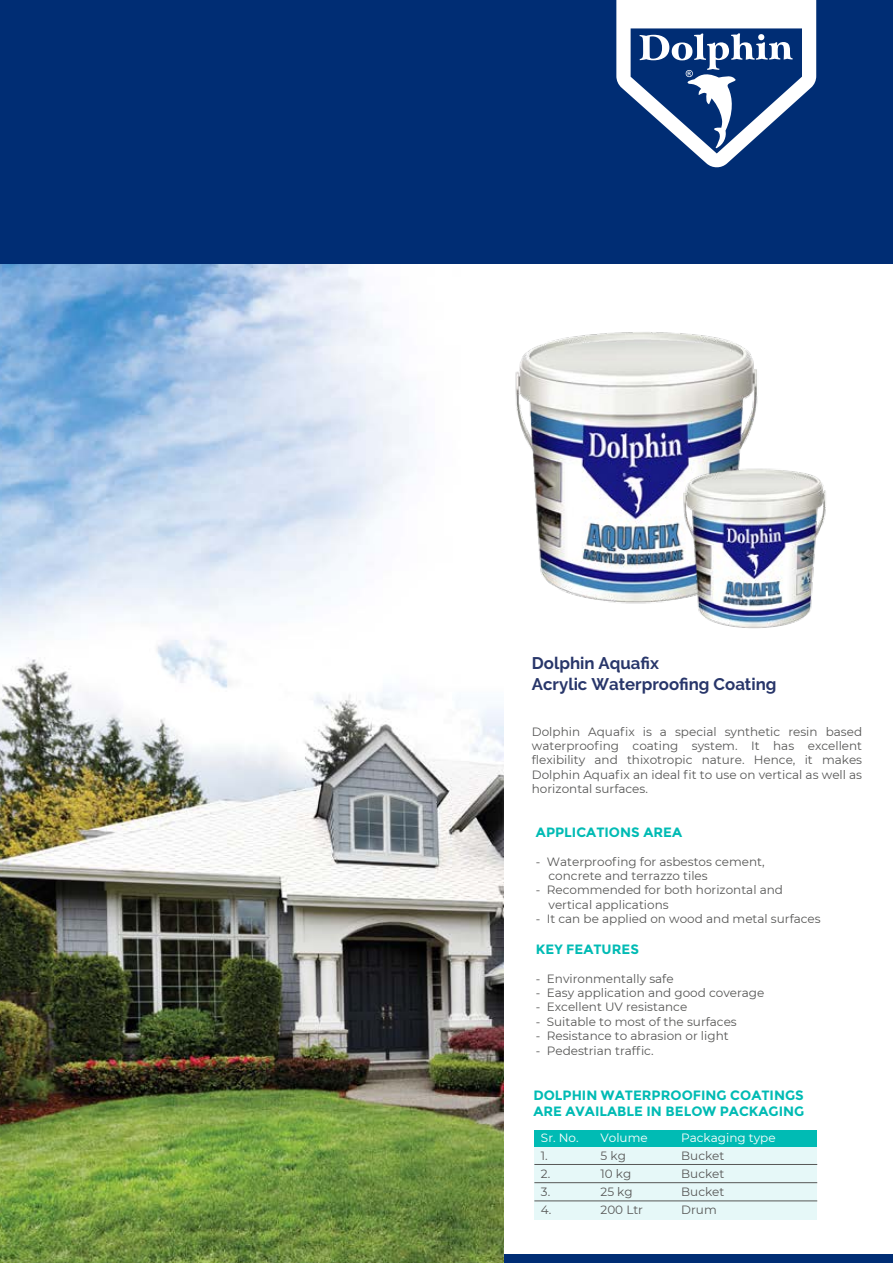
<style>
.page{position:relative;width:893px;height:1263px;background:#fff}
.page>*{position:absolute;margin:0;border:0;box-sizing:border-box;transform-origin:0 0}
.t1{font:700 16.8px/20.1px "Raleway";color:#28366a}
.t2{font:700 13.5px/16.2px "Montserrat";color:#00bbb4}
.t3{font:12px/14.4px "Montserrat";color:#575756}
.t4{font:12px "Montserrat";color:#fff}
</style>
<div class="page">
<div style="left:0;top:1255px;width:893px;height:8px;background:#002d74"></div>
<img style="left:0;top:263px;width:504px;height:1000px">
<div style="left:0;top:0;width:893px;height:263px;background:#002d74"></div>
<svg style="left:616px;top:0;width:200px;height:168px"></svg>
<img style="left:478px;top:292px;width:280px;height:334px">
<img style="left:662px;top:446px;width:164px;height:183px">
<div style="left:534px;top:1146px;width:283px;height:74px;background:#e6f8f8"></div>
<div style="left:534px;top:1130px;width:283px;height:16px;background:#00bbb4"></div>
<hr style="left:534px;top:1164px;width:283px;height:1px;background:#575756">
<hr style="left:534px;top:1182px;width:283px;height:1px;background:#575756">
<hr style="left:534px;top:1200px;width:283px;height:1px;background:#575756">
<h1 class="t1" style="left:532px;top:653px;width:246px">Dolphin Aquafix<br>Acrylic Waterproofing Coating</h1>
<p class="t3" style="left:532px;top:724px;width:332px;text-align:justify">Dolphin Aquafix is a special synthetic resin based waterproofing coating system. It has excellent flexibility and thixotropic nature. Hence, it makes Dolphin Aquafix an ideal fit to use on vertical as well as horizontal surfaces.</p>
<p class="t2" style="left:536px;top:824px;width:148px">APPLICATIONS AREA</p>
<p class="t3" style="left:548px;top:854px;width:218px;text-indent:-13px">- Waterproofing for asbestos cement, concrete and terrazzo tiles</p>
<p class="t3" style="left:548px;top:882px;width:236px;text-indent:-13px">- Recommended for both horizontal and vertical applications</p>
<p class="t3" style="left:536px;top:911px;width:286px">- It can be applied on wood and metal surfaces</p>
<p class="t2" style="left:536px;top:941px;width:105px">KEY FEATURES</p>
<p class="t3" style="left:536px;top:971px;width:139px">- Environmentally safe</p>
<p class="t3" style="left:536px;top:985px;width:230px">- Easy application and good coverage</p>
<p class="t3" style="left:536px;top:999px;width:153px">- Excellent UV resistance</p>
<p class="t3" style="left:536px;top:1014px;width:202px">- Suitable to most of the surfaces</p>
<p class="t3" style="left:536px;top:1028px;width:194px">- Resistance to abrasion or light</p>
<p class="t3" style="left:536px;top:1043px;width:119px">- Pedestrian traffic.</p>
<p class="t2" style="left:533px;top:1087px;width:272px">DOLPHIN WATERPROOFING COATINGS<br>ARE AVAILABLE IN BELOW PACKAGING</p>
<p class="t4" style="left:541px;top:1130px;width:39px">Sr. No.</p>
<p class="t4" style="left:600px;top:1130px;width:49px">Volume</p>
<p class="t4" style="left:681px;top:1130px;width:96px">Packaging type</p>
<p class="t3" style="left:541px;top:1148px;width:8px">1.</p>
<p class="t3" style="left:600px;top:1148px;width:27px">5 kg</p>
<p class="t3" style="left:681px;top:1148px;width:45px">Bucket</p>
<p class="t3" style="left:541px;top:1166px;width:11px">2.</p>
<p class="t3" style="left:600px;top:1166px;width:32px">10 kg</p>
<p class="t3" style="left:681px;top:1166px;width:45px">Bucket</p>
<p class="t3" style="left:541px;top:1184px;width:11px">3.</p>
<p class="t3" style="left:600px;top:1184px;width:34px">25 kg</p>
<p class="t3" style="left:681px;top:1184px;width:45px">Bucket</p>
<p class="t3" style="left:541px;top:1202px;width:12px">4.</p>
<p class="t3" style="left:600px;top:1202px;width:44px">200 Ltr</p>
<p class="t3" style="left:681px;top:1202px;width:37px">Drum</p>
</div>
